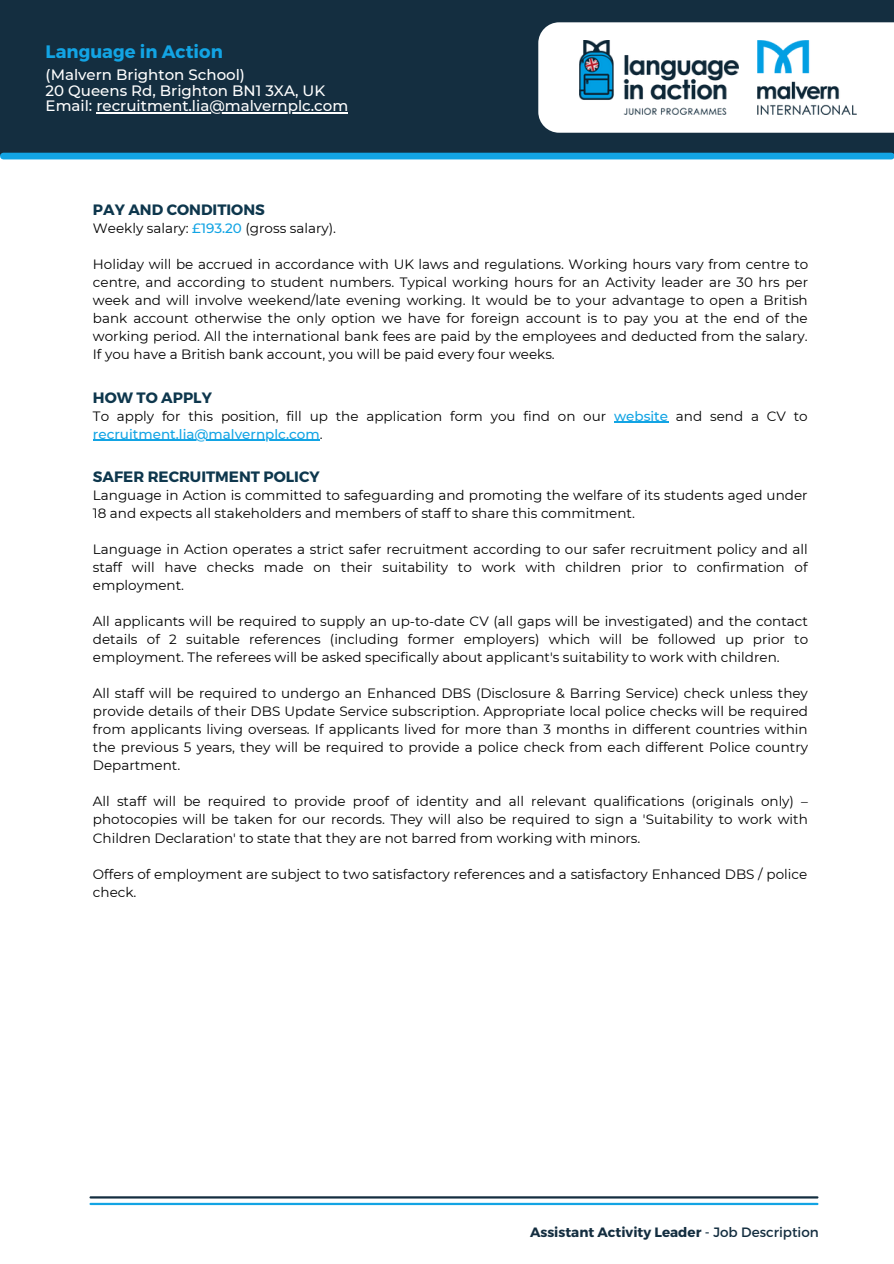
<style>
.page{position:relative;width:894px;height:1264px;background:#fff}
.page>*{position:absolute;margin:0;border:0;box-sizing:border-box;transform-origin:0 0}
.t1{font:700 18px "Montserrat";color:#12a4e4}
.t2{font:500 15px "Montserrat";color:#fff}
.t3{font:700 15px "Montserrat";color:#0e374d}
.t4{font:13.5px/18px "Montserrat";color:#000;text-align:justify}
.t5{font:700 13.5px "Montserrat";color:#142e40}
.s1{font-weight:500;color:#12a4e4}
.s2{font-weight:400}
</style>
<div class="page">
<hr style="left:614px;top:421px;width:54px;height:2px;background:#12a4e4">
<hr style="left:93px;top:439px;width:226px;height:2px;background:#12a4e4">
<hr style="left:90px;top:1196px;width:727px;height:2px;background:#142e40">
<hr style="left:90px;top:1202px;width:727px;height:2px;background:#12a4e4">
<div style="left:0;top:0;width:893px;height:155px;background:#142e40"></div>
<div style="left:538px;top:22px;width:355px;height:111px;background:#fff"></div>
<div style="left:3px;top:153px;width:888px;height:6px;background:#12a4e4"></div>
<hr style="left:96px;top:112px;width:252px;height:1px;background:#fff">
<img style="left:579px;top:41px;width:159px;height:74px">
<img style="left:756px;top:41px;width:100px;height:74px">
<p class="t1" style="left:46px;top:40px;width:179px">Language in Action</p>
<p class="t2" style="left:46px;top:65px;width:201px">(Malvern Brighton School)</p>
<p class="t2" style="left:46px;top:81px;width:281px">20 Queens Rd, Brighton BN1 3XA, UK</p>
<p class="t2" style="left:46px;top:97px;width:304px">Email: recruitment.lia@malvernplc.com</p>
<p class="t3" style="left:93px;top:200px;width:173px">PAY AND CONDITIONS</p>
<p class="t4" style="left:93px;top:219px;width:245px">Weekly salary: <span class="s1">£193.20</span> (gross salary).</p>
<p class="t4" style="left:93px;top:255px;width:716px">Holiday will be accrued in accordance with UK laws and regulations. Working hours vary from centre to centre, and according to student numbers. Typical working hours for an Activity leader are 30 hrs per week and will involve weekend/late evening working. It would be to your advantage to open a British bank account otherwise the only option we have for foreign account is to pay you at the end of the working period. All the international bank fees are paid by the employees and deducted from the salary.<br>If you have a British bank account, you will be paid every four weeks.</p>
<p class="t3" style="left:93px;top:387px;width:120px">HOW TO APPLY</p>
<p class="t4" style="left:93px;top:407px;width:716px">To apply for this position, fill up the application form you find on our <span class="s1">website</span> and send a CV to <span class="s1">recruitment.lia@malvernplc.com</span>.</p>
<p class="t3" style="left:93px;top:467px;width:228px">SAFER RECRUITMENT POLICY</p>
<p class="t4" style="left:93px;top:486px;width:716px">Language in Action is committed to safeguarding and promoting the welfare of its students aged under<br>18 and expects all stakeholders and members of staff to share this commitment.</p>
<p class="t4" style="left:93px;top:540px;width:716px">Language in Action operates a strict safer recruitment according to our safer recruitment policy and all staff will have checks made on their suitability to work with children prior to confirmation of employment.</p>
<p class="t4" style="left:93px;top:612px;width:716px">All applicants will be required to supply an up-to-date CV (all gaps will be investigated) and the contact details of 2 suitable references (including former employers) which will be followed up prior to employment. The referees will be asked specifically about applicant's suitability to work with children.</p>
<p class="t4" style="left:93px;top:684px;width:716px">All staff will be required to undergo an Enhanced DBS (Disclosure &amp; Barring Service) check unless they provide details of their DBS Update Service subscription. Appropriate local police checks will be required from applicants living overseas. If applicants lived for more than 3 months in different countries within the previous 5 years, they will be required to provide a police check from each different Police country Department.</p>
<p class="t4" style="left:93px;top:792px;width:716px">All staff will be required to provide proof of identity and all relevant qualifications (originals only) – photocopies will be taken for our records. They will also be required to sign a 'Suitability to work with Children Declaration' to state that they are not barred from working with minors.</p>
<p class="t4" style="left:93px;top:864px;width:715px">Offers of employment are subject to two satisfactory references and a satisfactory Enhanced DBS / police check.</p>
<p class="t5" style="left:530px;top:1223px;width:290px">Assistant Activity Leader <span class="s2">- Job Description</span></p>
</div>
